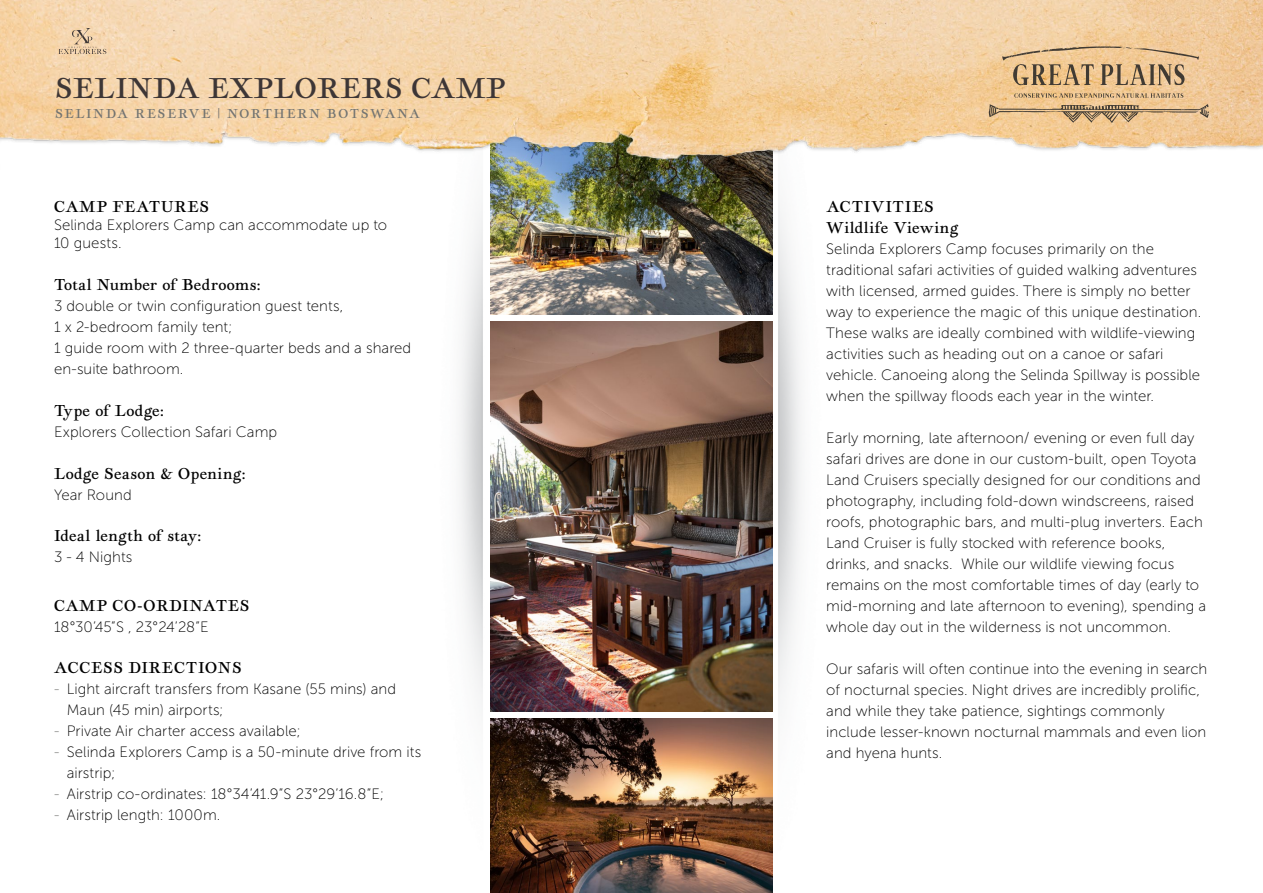
<style>
.page{position:relative;width:1263px;height:893px;background:#fff}
.page>*{position:absolute;margin:0;border:0;box-sizing:border-box;transform-origin:0 0}
.t1{font:30px "Geographica";letter-spacing:.02em;color:#3d3636}
.t2{font:16.5px/21px "Geographica";letter-spacing:.03em;color:#000}
.t3{font:16.5px "Geographica";letter-spacing:.01em;color:#000}
.t4{font:15px/21px "Museo Sans 100";letter-spacing:.005em;color:#000}
.t5{font:13.5px "Geographica";letter-spacing:.12em;color:#737471}
.s1{color:#737471}
</style>
<div class="page">
<img style="left:459px;top:203px;width:33px;height:502px">
<img style="left:770px;top:203px;width:32px;height:502px">
<img style="left:490px;top:175px;width:283px;height:140px">
<img style="left:490px;top:718px;width:283px;height:175px">
<img style="left:490px;top:322px;width:283px;height:390px">
<img style="left:0;top:0;width:1263px;height:175px">
<svg style="left:59px;top:28px;width:47px;height:26px"></svg>
<svg style="left:1014px;top:93px;width:169px;height:5px"></svg>
<svg style="left:989px;top:104px;width:220px;height:19px;background:#ccab80"></svg>
<svg style="left:1002px;top:46px;width:197px;height:39px;background:#d0af83"></svg>
<h1 class="t1" style="left:55px;top:70px;width:452px">SELINDA EXPLORERS CAMP</h1>
<p class="t5" style="left:55px;top:105px;width:366px">SELINDA RESERVE | NORTHERN BOTSWANA</p>
<p class="t2" style="left:54px;top:196px;width:156px">CAMP FEATURES</p>
<p class="t4" style="left:54px;top:216px;width:335px;line-height:18px">Selinda Explorers Camp can accommodate up to<br>10 guests.</p>
<p class="t2" style="left:54px;top:274px;width:208px">Total Number of Bedrooms:</p>
<p class="t4" style="left:54px;top:295px;width:359px">3 double or twin configuration guest tents,<br>1 x 2-bedroom family tent;<br>1 guide room with 2 three-quarter beds and a shared en-suite bathroom.</p>
<p class="t2" style="left:54px;top:400px;width:112px">Type of Lodge:</p>
<p class="t4" style="left:54px;top:421px;width:225px">Explorers Collection Safari Camp</p>
<p class="t2" style="left:54px;top:463px;width:193px">Lodge Season &amp; Opening:</p>
<p class="t4" style="left:54px;top:484px;width:79px">Year Round</p>
<p class="t3" style="left:54px;top:525px;width:149px">Ideal length of stay:</p>
<p class="t4" style="left:54px;top:546px;width:80px">3 - 4 Nights</p>
<p class="t2" style="left:54px;top:595px;width:197px">CAMP CO-ORDINATES</p>
<p class="t4" style="left:54px;top:617px;width:156px">18°30’45”S , 23°24’28”E</p>
<p class="t2" style="left:54px;top:657px;width:189px">ACCESS DIRECTIONS</p>
<p class="t4" style="left:67px;top:678px;width:331px;text-indent:-13px"><span class="s1">-</span> Light aircraft transfers from Kasane (55 mins) and<br>Maun (45 min) airports;</p>
<p class="t4" style="left:54px;top:720px;width:248px"><span class="s1">-</span> Private Air charter access available;</p>
<p class="t4" style="left:67px;top:741px;width:356px;text-indent:-13px"><span class="s1">-</span> Selinda Explorers Camp is a 50-minute drive from its airstrip;</p>
<p class="t4" style="left:54px;top:783px;width:332px"><span class="s1">-</span> Airstrip co-ordinates: 18°34’41.9”S 23°29’16.8”E;</p>
<p class="t4" style="left:54px;top:804px;width:168px"><span class="s1">-</span> Airstrip length: 1000m.</p>
<p class="t2" style="left:826px;top:196px;width:134px">ACTIVITIES<br>Wildlife Viewing</p>
<p class="t4" style="left:826px;top:238px;width:376px">Selinda Explorers Camp focuses primarily on the traditional safari activities of guided walking adventures with licensed, armed guides. There is simply no better way to experience the magic of this unique destination.<br>These walks are ideally combined with wildlife-viewing activities such as heading out on a canoe or safari vehicle. Canoeing along the Selinda Spillway is possible when the spillway floods each year in the winter.</p>
<p class="t4" style="left:826px;top:427px;width:381px">Early morning, late afternoon/ evening or even full day safari drives are done in our custom-built, open Toyota Land Cruisers specially designed for our conditions and photography, including fold-down windscreens, raised roofs, photographic bars, and multi-plug inverters. Each Land Cruiser is fully stocked with reference books, drinks, and snacks. While our wildlife viewing focus remains on the most comfortable times of day (early to mid-morning and late afternoon to evening), spending a whole day out in the wilderness is not uncommon.</p>
<p class="t4" style="left:826px;top:658px;width:383px">Our safaris will often continue into the evening in search of nocturnal species. Night drives are incredibly prolific, and while they take patience, sightings commonly include lesser-known nocturnal mammals and even lion and hyena hunts.</p>
</div>
